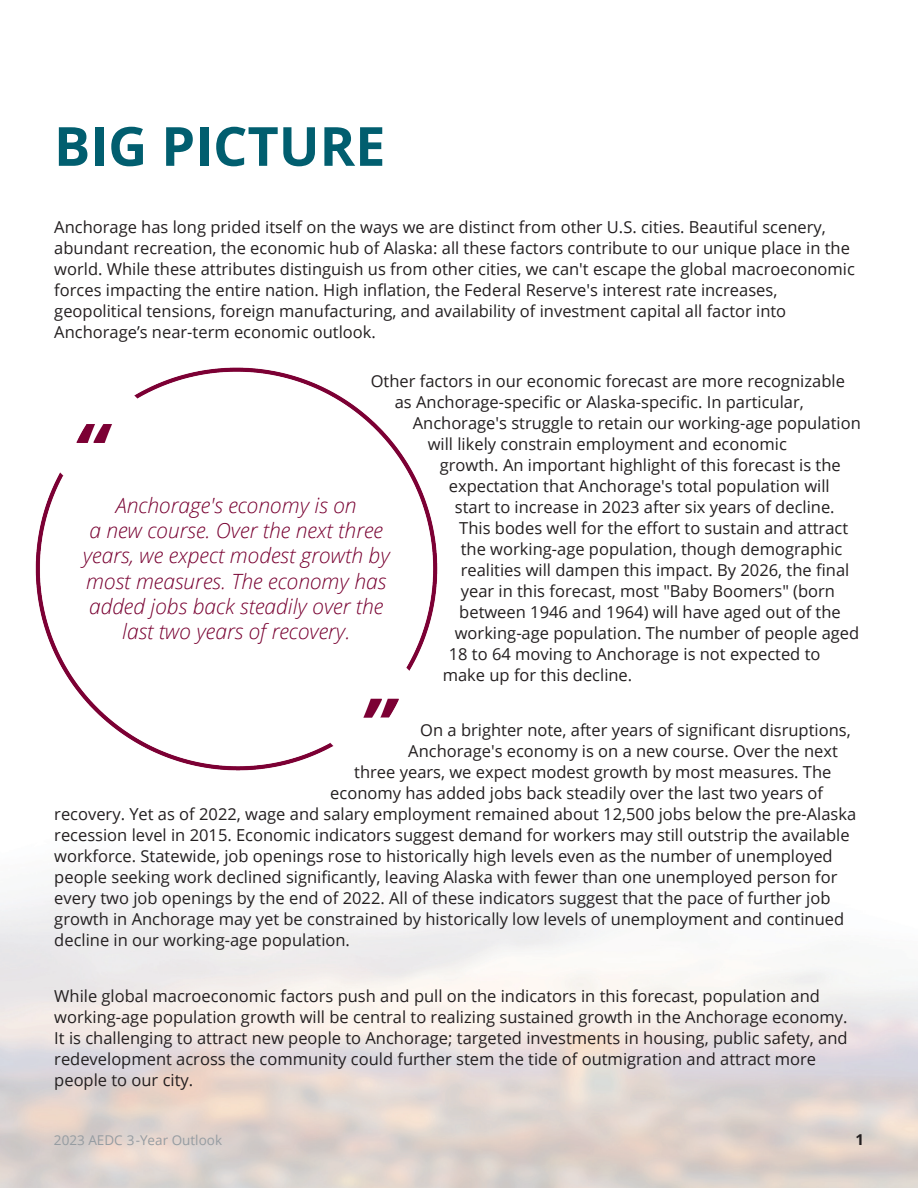
<style>
.page{position:relative;width:918px;height:1188px;background:#fff}
.page>*{position:absolute;margin:0;border:0;box-sizing:border-box;transform-origin:0 0}
.TOC_Tables___Figures_List{font:700 54px "Open Sans";color:#015e6f}
.t1{font:italic 300 21px/25.2px "Open Sans";color:#780031;text-align:center}
.t2{font:16.5px/21px "Open Sans";color:#231f20}
.t3{font:700 15px "Open Sans";color:#231f20}
.t4{font:13.5px "Open Sans";color:#959ca1}
</style>
<div class="page">
<img style="left:35px;top:367px;width:403px;height:404px">
<div style="left:57px;top:394px;width:360px;height:353px;background:#fff;border-radius:50%"></div>
<p class="TOC_Tables___Figures_List" style="left:54px;top:108px;width:333px">BIG PICTURE</p>
<p class="t2" style="left:54px;top:216px;width:802px">Anchorage has long prided itself on the ways we are distinct from other U.S. cities. Beautiful scenery, abundant recreation, the economic hub of Alaska: all these factors contribute to our unique place in the world. While these attributes distinguish us from other cities, we can't escape the global macroeconomic forces impacting the entire nation. High inflation, the Federal Reserve's interest rate increases, geopolitical tensions, foreign manufacturing, and availability of investment capital all factor into Anchorage’s near-term economic outlook.</p>
<p class="t2" style="left:371px;top:370px;width:476px">Other factors in our economic forecast are more recognizable</p>
<p class="t2" style="left:395px;top:391px;width:411px">as Anchorage-specific or Alaska-specific. In particular,</p>
<p class="t2" style="left:413px;top:412px;width:450px">Anchorage's struggle to retain our working-age population</p>
<p class="t2" style="left:428px;top:433px;width:361px">will likely constrain employment and economic</p>
<p class="t2" style="left:440px;top:454px;width:403px">growth. An important highlight of this forecast is the</p>
<p class="t2" style="left:449px;top:475px;width:382px">expectation that Anchorage's total population will</p>
<p class="t2" style="left:455px;top:496px;width:379px">start to increase in 2023 after six years of decline.</p>
<p class="t2" style="left:459px;top:517px;width:390px">This bodes well for the effort to sustain and attract</p>
<p class="t2" style="left:461px;top:538px;width:383px">the working-age population, though demographic</p>
<p class="t2" style="left:461px;top:559px;width:390px">realities will dampen this impact. By 2026, the final</p>
<p class="t2" style="left:461px;top:580px;width:376px">year in this forecast, most "Baby Boomers" (born</p>
<p class="t2" style="left:459px;top:601px;width:383px">between 1946 and 1964) will have aged out of the</p>
<p class="t2" style="left:455px;top:622px;width:406px">working-age population. The number of people aged</p>
<p class="t2" style="left:449px;top:643px;width:373px">18 to 64 moving to Anchorage is not expected to</p>
<p class="t2" style="left:443px;top:664px;width:189px">make up for this decline.</p>
<p class="t2" style="left:420px;top:719px;width:432px">On a brighter note, after years of significant disruptions,</p>
<p class="t2" style="left:408px;top:740px;width:431px">Anchorage's economy is on a new course. Over the next</p>
<p class="t2" style="left:354px;top:761px;width:479px">three years, we expect modest growth by most measures. The</p>
<p class="t2" style="left:330px;top:782px;width:494px">economy has added jobs back steadily over the last two years of</p>
<p class="t2" style="left:54px;top:803px;width:803px">recovery. Yet as of 2022, wage and salary employment remained about 12,500 jobs below the pre-Alaska</p>
<p class="t2" style="left:54px;top:824px;width:797px">recession level in 2015. Economic indicators suggest demand for workers may still outstrip the available</p>
<p class="t2" style="left:54px;top:845px;width:780px">workforce. Statewide, job openings rose to historically high levels even as the number of unemployed</p>
<p class="t2" style="left:54px;top:866px;width:785px">people seeking work declined significantly, leaving Alaska with fewer than one unemployed person for</p>
<p class="t2" style="left:54px;top:887px;width:778px">every two job openings by the end of 2022. All of these indicators suggest that the pace of further job</p>
<p class="t2" style="left:54px;top:908px;width:791px">growth in Anchorage may yet be constrained by historically low levels of unemployment and continued</p>
<p class="t2" style="left:54px;top:929px;width:295px">decline in our working-age population.</p>
<p class="t2" style="left:54px;top:985px;width:795px">While global macroeconomic factors push and pull on the indicators in this forecast, population and working-age population growth will be central to realizing sustained growth in the Anchorage economy.<br>It is challenging to attract new people to Anchorage; targeted investments in housing, public safety, and redevelopment across the community could further stem the tide of outmigration and attract more people to our city.</p>
<p class="t1" style="left:83px;top:492px;width:308px">Anchorage's economy is on<br>a new course. Over the next three years, we expect modest growth by most measures. The economy has added jobs back steadily over the last two years of recovery.</p>
<p class="t4" style="left:54px;top:1131px;width:170px">2023 AEDC 3-Year Outlook</p>
<p class="t3" style="left:856px;top:1129px;width:10px">1</p>
</div>
